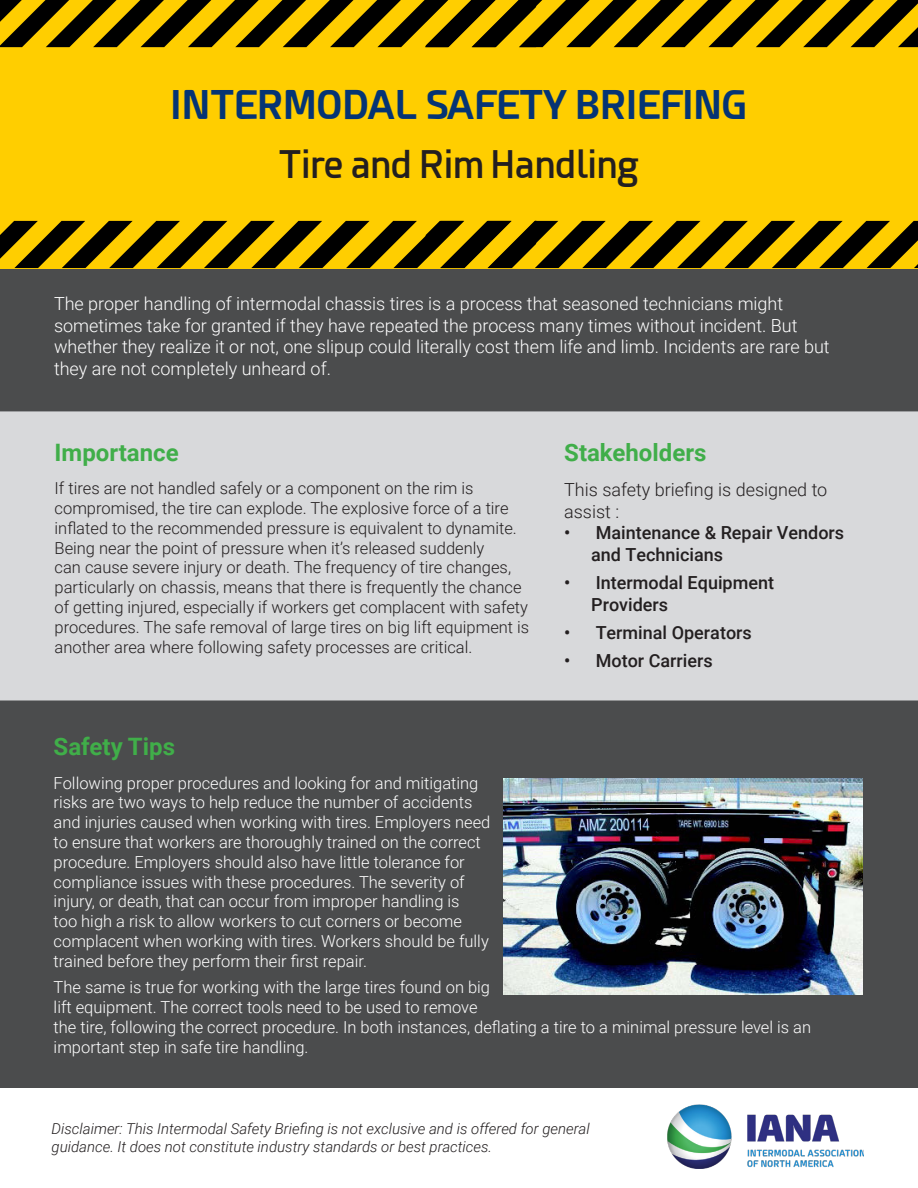
<style>
.page{position:relative;width:918px;height:1188px;background:#fff}
.page>*{position:absolute;margin:0;border:0;box-sizing:border-box;transform-origin:0 0}
.t1{font:700 39px "Esphimere";color:#053474}
.t2{font:600 37.5px "Esphimere";color:#231f20}
.Section_Header{font:700 24px "Roboto";color:#40ae49}
.Intro{font:300 18px/21.6px "Roboto";color:#fff}
.t3{font:500 18px/21.6px "Roboto";color:#231f20}
.t4{font:300 18px/21.6px "Roboto";color:#231f20}
.Body{font:300 16.5px/19.8px "Roboto";color:#fff}
.Body-2{font:300 16.5px/19.8px "Roboto";color:#231f20}
.t5{font:italic 300 15px/18px "Roboto";color:#231f20}
</style>
<div class="page">
<div style="left:0;top:240px;width:918px;height:847px;background:#4b4c4d"></div>
<div style="left:0;top:411px;width:918px;height:290px;background:#d8d9db"></div>
<div style="left:0;top:0;width:918px;height:268px;background:#ffce00"></div>
<svg style="left:0;top:0;width:918px;height:47px"></svg>
<svg style="left:0;top:220px;width:918px;height:49px"></svg>
<img style="left:667px;top:1104px;width:197px;height:65px">
<img style="left:503px;top:779px;width:359px;height:216px">
<p class="t1" style="left:171px;top:81px;width:578px">INTERMODAL SAFETY BRIEFING</p>
<p class="t2" style="left:279px;top:141px;width:362px">Tire and Rim Handling</p>
<p class="Intro" style="left:54px;top:292px;width:777px">The proper handling of intermodal chassis tires is a process that seasoned technicians might sometimes take for granted if they have repeated the process many times without incident. But whether they realize it or not, one slipup could literally cost them life and limb. Incidents are rare but they are not completely unheard of.</p>
<p class="Section_Header" style="left:55px;top:436px;width:126px">Importance</p>
<p class="Body-2" style="left:55px;top:478px;width:476px">If tires are not handled safely or a component on the rim is compromised, the tire can explode. The explosive force of a tire inflated to the recommended pressure is equivalent to dynamite.<br>Being near the point of pressure when it’s released suddenly<br>can cause severe injury or death. The frequency of tire changes, particularly on chassis, means that there is frequently the chance of getting injured, especially if workers get complacent with safety procedures. The safe removal of large tires on big lift equipment is another area where following safety processes are critical.</p>
<p class="Section_Header" style="left:564px;top:436px;width:144px">Stakeholders</p>
<p class="t4" style="left:564px;top:478px;width:265px">This safety briefing is designed to assist :</p>
<p class="t3" style="left:591px;top:521px;width:255px;text-indent:-27px">• Maintenance &amp; Repair Vendors and Technicians</p>
<p class="t3" style="left:591px;top:571px;width:184px;text-indent:-27px">• Intermodal Equipment<br>Providers</p>
<p class="t3" style="left:564px;top:621px;width:189px">• Terminal Operators</p>
<p class="t3" style="left:564px;top:650px;width:150px">• Motor Carriers</p>
<p class="Section_Header" style="left:54px;top:730px;width:123px">Safety Tips</p>
<p class="Body" style="left:54px;top:772px;width:438px">Following proper procedures and looking for and mitigating risks are two ways to help reduce the number of accidents and injuries caused when working with tires. Employers need to ensure that workers are thoroughly trained on the correct procedure. Employers should also have little tolerance for compliance issues with these procedures. The severity of injury, or death, that can occur from improper handling is<br>too high a risk to allow workers to cut corners or become complacent when working with tires. Workers should be fully trained before they perform their first repair.</p>
<p class="Body" style="left:54px;top:977px;width:759px">The same is true for working with the large tires found on big<br>lift equipment. The correct tools need to be used to remove<br>the tire, following the correct procedure. In both instances, deflating a tire to a minimal pressure level is an important step in safe tire handling.</p>
<p class="t5" style="left:52px;top:1119px;width:540px">Disclaimer: This Intermodal Safety Briefing is not exclusive and is offered for general guidance. It does not constitute industry standards or best practices.</p>
</div>
